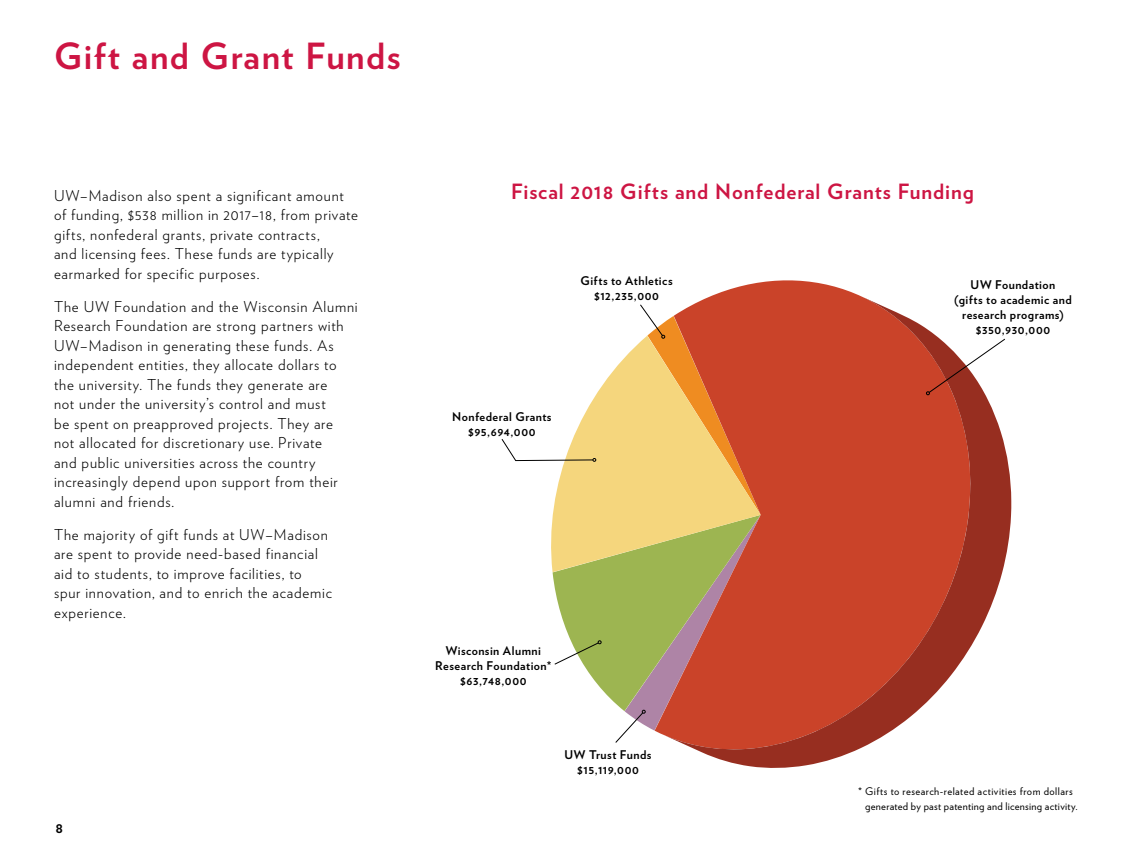
<style>
.page{position:relative;width:1134px;height:864px;background:#fff}
.page>*{position:absolute;margin:0;border:0;box-sizing:border-box;transform-origin:0 0}
.t1{font:700 36px "Verlag";letter-spacing:.04em;color:#cd1543}
.t2{font:700 21px "Verlag";letter-spacing:.045em;color:#cd1543}
.t3{font:300 15px/19.5px "Verlag";letter-spacing:.05em;color:#000}
.t4{font:700 15px "Verlag";color:#000}
.t5{font:700 12px/15px "Verlag";letter-spacing:.04em;color:#000;text-align:center}
.t6{font:10.5px/15px "Verlag";letter-spacing:.035em;color:#000}
</style>
<div class="page">
<svg style="left:553px;top:572px;width:62px;height:131px;fill:#9db551"></svg>
<svg style="left:551px;top:369px;width:64px;height:203px;fill:#f5d67d"></svg>
<svg style="left:711px;top:280px;width:150px;height:16px;fill:#ca4329"></svg>
<svg style="left:684px;top:296px;width:327px;height:472px;fill:#ca4329"></svg>
<svg style="left:501px;top:438px;width:95px;height:24px"></svg>
<svg style="left:554px;top:640px;width:48px;height:25px"></svg>
<svg style="left:926px;top:338px;width:80px;height:57px"></svg>
<svg style="left:615px;top:304px;width:146px;height:440px;background:#d0955c"></svg>
<h1 class="t1" style="left:54px;top:28px;width:348px">Gift and Grant Funds</h1>
<p class="t3" style="left:54px;top:185px;width:306px">UW–Madison also spent a significant amount of funding, $538 million in 2017–18, from private gifts, nonfederal grants, private contracts,<br>and licensing fees. These funds are typically earmarked for specific purposes.</p>
<p class="t3" style="left:54px;top:296px;width:305px">The UW Foundation and the Wisconsin Alumni Research Foundation are strong partners with UW–Madison in generating these funds. As independent entities, they allocate dollars to the university. The funds they generate are<br>not under the university’s control and must<br>be spent on preapproved projects. They are<br>not allocated for discretionary use. Private<br>and public universities across the country increasingly depend upon support from their alumni and friends.</p>
<p class="t3" style="left:54px;top:524px;width:280px">The majority of gift funds at UW–Madison are spent to provide need-based financial aid to students, to improve facilities, to spur innovation, and to enrich the academic experience.</p>
<p class="t4" style="left:56px;top:816px;width:9px">8</p>
<h2 class="t2" style="left:511px;top:175px;width:464px">Fiscal 2018 Gifts and Nonfederal Grants Funding</h2>
<p class="t5" style="left:580px;top:273px;width:94px">Gifts to Athletics $12,235,000</p>
<p class="t5" style="left:452px;top:409px;width:101px">Nonfederal Grants $95,694,000</p>
<p class="t5" style="left:435px;top:643px;width:118px">Wisconsin Alumni<br>Research Foundation* $63,748,000</p>
<p class="t5" style="left:565px;top:747px;width:89px">UW Trust Funds $15,119,000</p>
<p class="t5" style="left:954px;top:277px;width:119px">UW Foundation<br>(gifts to academic and research programs) $350,930,000</p>
<p class="t6" style="left:865px;top:783px;width:214px;text-indent:-7px">* Gifts to research-related activities from dollars generated by past patenting and licensing activity.</p>
</div>
